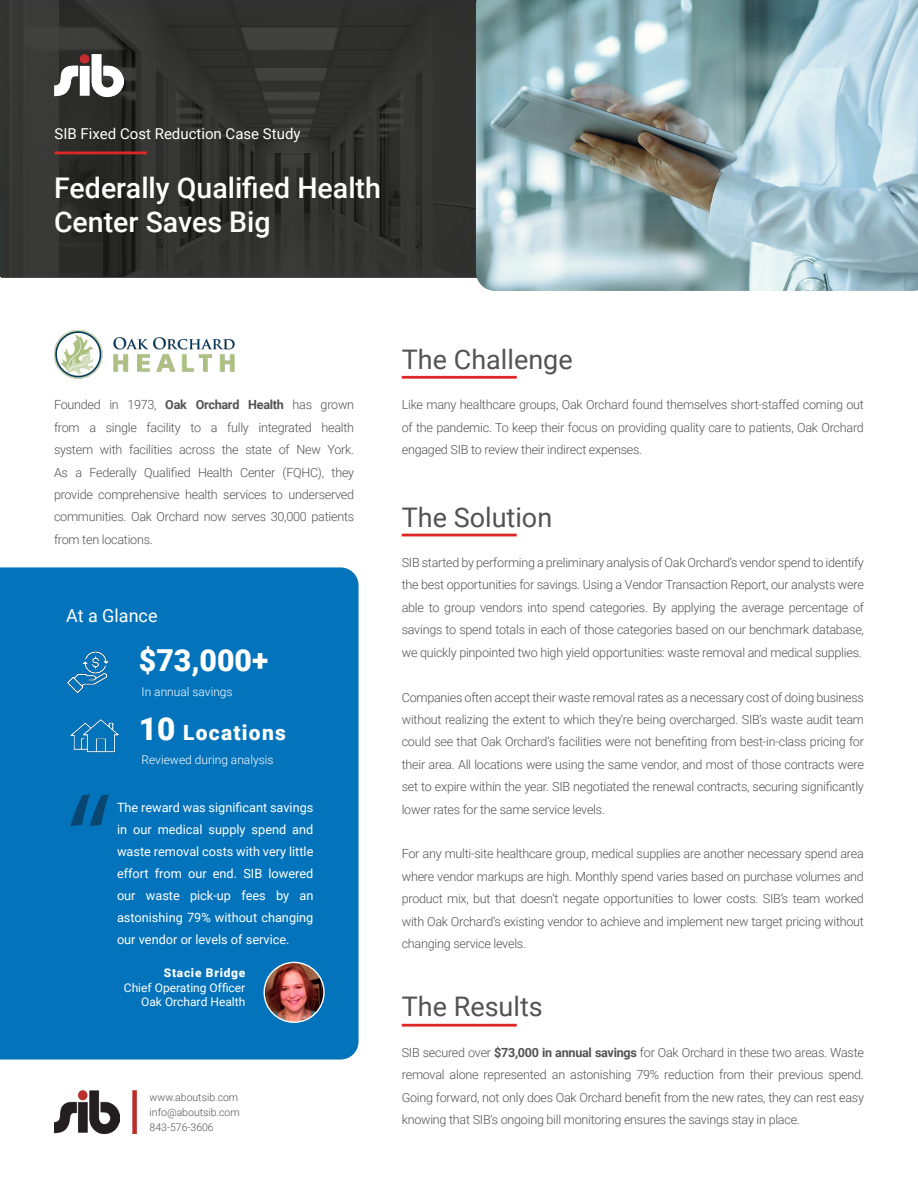
<style>
.page{position:relative;width:918px;height:1188px;background:#fff}
.page>*{position:absolute;margin:0;border:0;box-sizing:border-box;transform-origin:0 0}
.t1{font:128.85px "Myriad Pro";color:#094671}
.t2{font:900 30.3px "Roboto";color:#fff}
.t3{font:500 28.5px/34.2px "Roboto";color:#fff}
.t4{font:27px "Roboto";color:#535353}
.t5{font:900 21px "Roboto";letter-spacing:.06em;color:#fff}
.t6{font:18px "Roboto";color:#fff}
.t7{font:15px "Roboto";color:#fff}
.t8{font:12.75px/22px "Roboto";color:#fff;text-align:justify}
.t9{font:300 12.6px/22.4px "Roboto";letter-spacing:-.02em;color:#535353;text-align:justify}
.t10{font:12px/14.4px "Roboto";color:#fff;text-align:right}
.t11{font:300 12px "Roboto";color:#fff}
.t12{font:300 10.5px "Roboto";color:#535353}
.s1{font-weight:700}
.s2{font-size:31.5px}
.s3{font-weight:900}
</style>
<div class="page">
<hr style="left:402px;top:376px;width:115px;height:3px;background:#de2827">
<hr style="left:402px;top:534px;width:115px;height:2px;background:#de2827">
<hr style="left:402px;top:1024px;width:115px;height:3px;background:#de2827">
<div style="left:0;top:567px;width:359px;height:493px;background:#0373bb"></div>
<img style="left:66px;top:648px;width:47px;height:49px">
<img style="left:66px;top:716px;width:57px;height:43px">
<img style="left:264px;top:962px;width:60px;height:60px;border-radius:30px">
<div style="left:264px;top:962px;width:61px;height:61px;border:1px solid #fff;border-radius:50%"></div>
<svg style="left:0;top:0;width:476px;height:277px;background:#30312f"></svg>
<img style="left:476px;top:0;width:442px;height:291px">
<img style="left:55px;top:54px;width:68px;height:43px">
<hr style="left:55px;top:152px;width:92px;height:2px;background:#de2827">
<img style="left:54px;top:1090px;width:66px;height:44px">
<div style="left:132px;top:1090px;width:5px;height:44px;background:#bc2d2c"></div>
<img style="left:54px;top:330px;width:181px;height:48px">
<p class="t7" style="left:55px;top:123px;width:248px">SIB Fixed Cost Reduction Case Study</p>
<p class="t3" style="left:54px;top:170px;width:328px">Federally Qualified Health<br>Center Saves Big</p>
<p class="t4" style="left:402px;top:340px;width:172px">The Challenge</p>
<p class="t9" style="left:54px;top:393px;width:302px">Founded in 1973, <span class="s1">Oak Orchard Health</span> has grown from a single facility to a fully integrated health system with facilities across the state of New York.<br>As a Federally Qualified Health Center (FQHC), they provide comprehensive health services to underserved communities. Oak Orchard now serves 30,000 patients from ten locations.</p>
<p class="t9" style="left:402px;top:393px;width:464px">Like many healthcare groups, Oak Orchard found themselves short-staffed coming out of the pandemic. To keep their focus on providing quality care to patients, Oak Orchard engaged SIB to review their indirect expenses.</p>
<p class="t4" style="left:402px;top:498px;width:152px">The Solution</p>
<p class="t6" style="left:66px;top:602px;width:93px">At a Glance</p>
<p class="t1" style="left:66px;top:760px;width:47px">“</p>
<p class="t2" style="left:139px;top:639px;width:131px">$73,000+</p>
<p class="t11" style="left:142px;top:684px;width:93px">In annual savings</p>
<p class="t5" style="left:139px;top:717px;width:149px"><span class="s2">10</span> Locations</p>
<p class="t11" style="left:142px;top:751px;width:134px">Reviewed during analysis</p>
<p class="t8" style="left:117px;top:796px;width:198px">The reward was significant savings in our medical supply spend and waste removal costs with very little effort from our end. SIB lowered our waste pick-up fees by an astonishing 79% without changing our vendor or levels of service.</p>
<p class="t10" style="left:124px;top:966px;width:123px"><span class="s3">Stacie Bridge<br></span>Chief Operating Officer</p>
<p class="t10" style="left:141px;top:994px;width:106px">Oak Orchard Health</p>
<p class="t12" style="left:150px;top:1090px;width:90px">www.aboutsib.com</p>
<p class="t12" style="left:150px;top:1105px;width:92px">info@aboutsib.com</p>
<p class="t12" style="left:150px;top:1120px;width:66px">843-576-3606</p>
<p class="t9" style="left:402px;top:551px;width:464px">SIB started by performing a preliminary analysis of Oak Orchard’s vendor spend to identify the best opportunities for savings. Using a Vendor Transaction Report, our analysts were able to group vendors into spend categories. By applying the average percentage of savings to spend totals in each of those categories based on our benchmark database, we quickly pinpointed two high yield opportunities: waste removal and medical supplies.</p>
<p class="t9" style="left:402px;top:685px;width:464px">Companies often accept their waste removal rates as a necessary cost of doing business without realizing the extent to which they’re being overcharged. SIB’s waste audit team could see that Oak Orchard’s facilities were not benefiting from best-in-class pricing for their area. All locations were using the same vendor, and most of those contracts were set to expire within the year. SIB negotiated the renewal contracts, securing significantly lower rates for the same service levels.</p>
<p class="t9" style="left:402px;top:842px;width:464px">For any multi-site healthcare group, medical supplies are another necessary spend area where vendor markups are high. Monthly spend varies based on purchase volumes and product mix, but that doesn’t negate opportunities to lower costs. SIB’s team worked with Oak Orchard’s existing vendor to achieve and implement new target pricing without changing service levels.</p>
<p class="t4" style="left:402px;top:988px;width:143px">The Results</p>
<p class="t9" style="left:402px;top:1041px;width:464px">SIB secured over <span class="s1">$73,000 in annual savings</span> for Oak Orchard in these two areas. Waste removal alone represented an astonishing 79% reduction from their previous spend.<br>Going forward, not only does Oak Orchard benefit from the new rates, they can rest easy knowing that SIB’s ongoing bill monitoring ensures the savings stay in place.</p>
</div>
